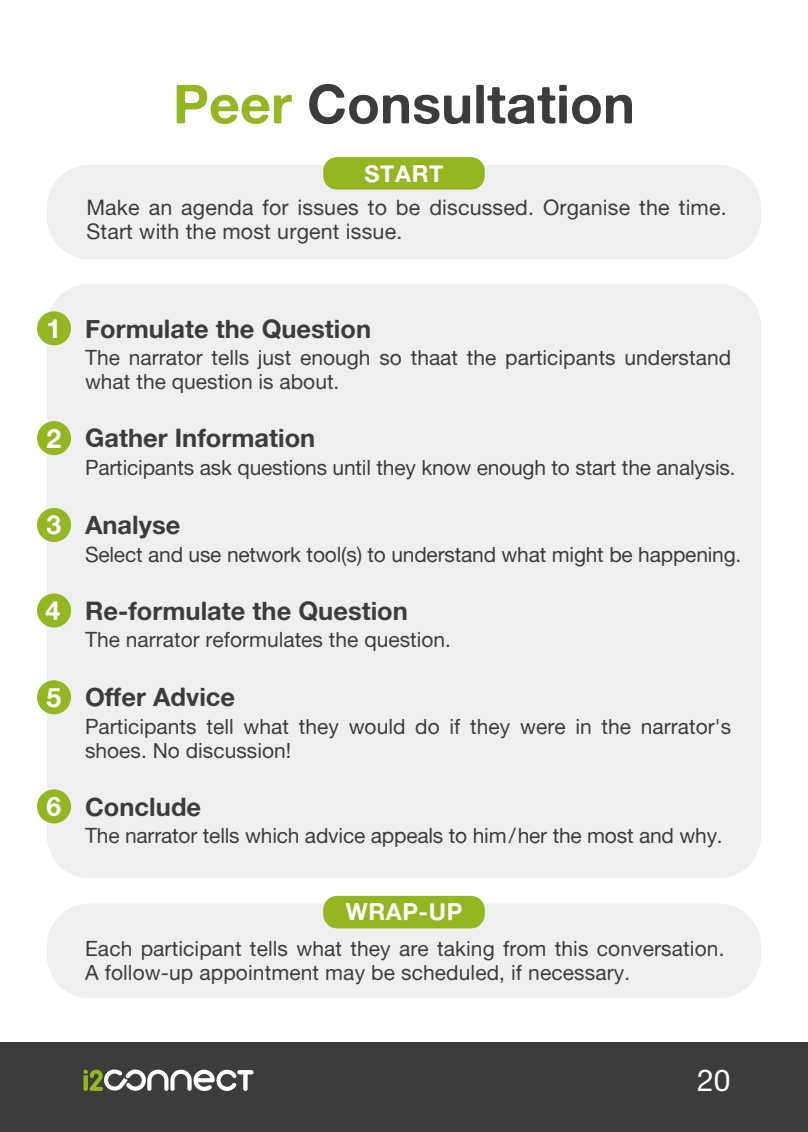
<style>
.page{position:relative;width:808px;height:1132px;background:#fff}
.page>*{position:absolute;margin:0;border:0;box-sizing:border-box;transform-origin:0 0}
.t1{font:54px "Alte Haas Grotesk Bold";color:#3c3c3b}
.t2{font:30px "Alte Haas Grotesk";color:#fff}
.t3{font:25.5px "Alte Haas Grotesk Bold";color:#3c3c3b}
.t4{font:23.4px "Alte Haas Grotesk Bold";letter-spacing:.025em;color:#fff}
.t5{font:21.6px/24px "Alte Haas Grotesk";letter-spacing:.005em;color:#3c3c3b}
.t6{font:21px/24px "Alte Haas Grotesk";color:#3c3c3b}
.s1{color:#96b522}
.s2{font-size:26.7px;color:#fff}
</style>
<div class="page">
<div style="left:47px;top:903px;width:714px;height:94px;background:#efeff0;border-radius:43px"></div>
<div style="left:323px;top:895px;width:162px;height:33px;background:#96b522;border-radius:14px"></div>
<div style="left:47px;top:165px;width:714px;height:94px;background:#efeff0;border-radius:43px"></div>
<div style="left:323px;top:157px;width:162px;height:32px;background:#96b522;border-radius:14px"></div>
<div style="left:47px;top:284px;width:714px;height:594px;background:#efeff0;border-radius:43px"></div>
<div style="left:37px;top:311px;width:34px;height:34px;background:#96b522;border-radius:50%"></div>
<div style="left:37px;top:421px;width:34px;height:34px;background:#96b522;border-radius:50%"></div>
<div style="left:37px;top:507px;width:34px;height:35px;background:#96b522;border-radius:50%"></div>
<div style="left:37px;top:593px;width:34px;height:34px;background:#96b522;border-radius:50%"></div>
<div style="left:37px;top:680px;width:34px;height:34px;background:#96b522;border-radius:50%"></div>
<div style="left:37px;top:789px;width:34px;height:34px;background:#96b522;border-radius:50%"></div>
<div style="left:0;top:1041px;width:808px;height:90px;background:#3c3c3b"></div>
<svg style="left:83px;top:1069px;width:171px;height:22px"></svg>
<h1 class="t1" style="left:173px;top:71px;width:463px"><span class="s1">Peer</span> Consultation</h1>
<p class="t4" style="left:364px;top:159px;width:81px">START</p>
<p class="t5" style="left:86px;top:195px;width:642px">Make an agenda for issues to be discussed. Organise the time.<br>Start with the most urgent issue.</p>
<p class="t3" style="left:47px;top:312px;width:326px"><span class="s2">1</span> Formulate the Question</p>
<p class="t6" style="left:85px;top:345px;width:648px">The narrator tells just enough so thaat the participants understand what the question is about.</p>
<p class="t3" style="left:47px;top:422px;width:270px"><span class="s2">2</span> Gather Information</p>
<p class="t6" style="left:85px;top:455px;width:652px">Participants ask questions until they know enough to start the analysis.</p>
<p class="t3" style="left:47px;top:509px;width:135px"><span class="s2">3</span> Analyse</p>
<p class="t6" style="left:85px;top:542px;width:658px">Select and use network tool(s) to understand what might be happening.</p>
<p class="t3" style="left:46px;top:594px;width:364px"><span class="s2">4</span> Re-formulate the Question</p>
<p class="t6" style="left:85px;top:627px;width:368px">The narrator reformulates the question.</p>
<p class="t3" style="left:47px;top:681px;width:190px"><span class="s2">5</span> Offer Advice</p>
<p class="t6" style="left:85px;top:714px;width:648px">Participants tell what they would do if they were in the narrator's shoes. No discussion!</p>
<p class="t3" style="left:47px;top:790px;width:156px"><span class="s2">6</span> Conclude</p>
<p class="t6" style="left:85px;top:823px;width:639px">The narrator tells which advice appeals to him/her the most and why.</p>
<p class="t4" style="left:346px;top:897px;width:118px">WRAP-UP</p>
<p class="t6" style="left:85px;top:935px;width:641px">Each participant tells what they are taking from this conversation.<br>A follow-up appointment may be scheduled, if necessary.</p>
<h2 class="t2" style="left:697px;top:1062px;width:35px">20</h2>
</div>
